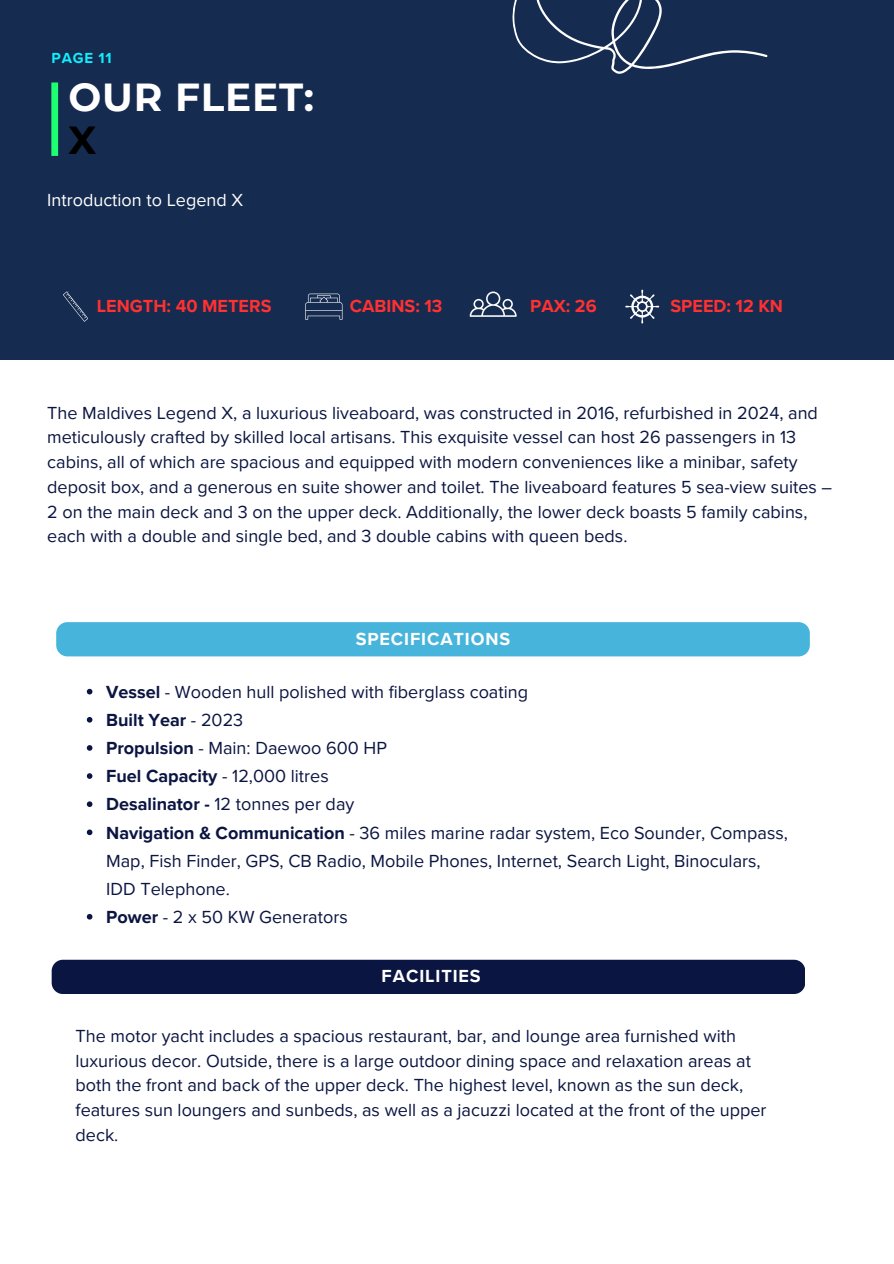
<style>
.page{position:relative;width:894px;height:1264px;background:#fff}
.page>*{position:absolute;margin:0;border:0;box-sizing:border-box;transform-origin:0 0}
.t1{font:700 39px/42.8px "Montserrat";letter-spacing:.02em;color:#fff}
.t2{font:18px/24.8px "Proxima Nova";color:#0b1541}
.t3{font:700 18px "Proxima Nova";color:#ff3131}
.t4{font:700 18px "Proxima Nova";letter-spacing:.05em;color:#fff}
.t5{font:18px "Proxima Nova";color:#fff}
.t6{font:700 18px "Proxima Nova";color:#0b1541}
.t7{font:700 15px "Proxima Nova";letter-spacing:.05em;color:#10eeff}
.s1{color:#000}
.s2{font-weight:700}
.s3{font-weight:400}
</style>
<div class="page">
<div style="left:0;top:0;width:893px;height:359px;background:#152b4f"></div>
<div style="left:51px;top:82px;width:7px;height:74px;background:#1eff71"></div>
<svg style="left:512px;top:0;width:255px;height:74px"></svg>
<div style="left:56px;top:622px;width:753px;height:34px;background:#47b4db;border-radius:11px"></div>
<div style="left:52px;top:959px;width:753px;height:35px;background:#0b1541;border-radius:11px"></div>
<svg style="left:63px;top:291px;width:25px;height:31px"></svg>
<svg style="left:305px;top:293px;width:37px;height:26px"></svg>
<svg style="left:469px;top:291px;width:47px;height:26px"></svg>
<svg style="left:625px;top:289px;width:34px;height:35px"></svg>
<svg style="left:87px;top:688px;width:5px;height:6px"></svg>
<svg style="left:87px;top:717px;width:5px;height:5px"></svg>
<svg style="left:87px;top:745px;width:5px;height:5px"></svg>
<svg style="left:87px;top:773px;width:5px;height:5px"></svg>
<svg style="left:87px;top:801px;width:5px;height:6px"></svg>
<svg style="left:87px;top:829px;width:5px;height:6px"></svg>
<svg style="left:87px;top:914px;width:5px;height:5px"></svg>
<p class="t7" style="left:52px;top:50px;width:61px">PAGE 11</p>
<h1 class="t1" style="left:68px;top:75px;width:247px">OUR FLEET:<br><span class="s1">X</span></h1>
<p class="t5" style="left:47px;top:189px;width:197px">Introduction to Legend X</p>
<p class="t3" style="left:97px;top:296px;width:176px">LENGTH: 40 METERS</p>
<p class="t3" style="left:350px;top:296px;width:94px">CABINS: 13</p>
<p class="t3" style="left:530px;top:296px;width:68px">PAX: 26</p>
<p class="t3" style="left:670px;top:296px;width:114px">SPEED: 12 KN</p>
<h2 class="t2" style="left:47px;top:400px;width:786px">The Maldives Legend X, a luxurious liveaboard, was constructed in 2016, refurbished in 2024, and meticulously crafted by skilled local artisans. This exquisite vessel can host 26 passengers in 13 cabins, all of which are spacious and equipped with modern conveniences like a minibar, safety deposit box, and a generous en suite shower and toilet. The liveaboard features 5 sea-view suites – 2 on the main deck and 3 on the upper deck. Additionally, the lower deck boasts 5 family cabins, each with a double and single bed, and 3 double cabins with queen beds.</h2>
<p class="t4" style="left:355px;top:628px;width:156px">SPECIFICATIONS</p>
<h3 class="t2" style="left:106px;top:680px;width:423px"><span class="s2">Vessel</span> - Wooden hull polished with fiberglass coating</h3>
<p class="t6" style="left:106px;top:709px;width:138px">Built Year <span class="s3">- 2023</span></p>
<p class="t2" style="left:106px;top:736px;width:282px"><span class="s2">Propulsion</span> - Main: Daewoo 600 HP</p>
<p class="t2" style="left:106px;top:764px;width:224px"><span class="s2">Fuel Capacity</span> - 12,000 litres</p>
<p class="t2" style="left:106px;top:792px;width:249px"><span class="s2">Desalinator -</span> 12 tonnes per day</p>
<h2 class="t2" style="left:106px;top:818px;width:683px;line-height:28.2px"><span class="s2">Navigation &amp; Communication</span> - 36 miles marine radar system, Eco Sounder, Compass,<br>Map, Fish Finder, GPS, CB Radio, Mobile Phones, Internet, Search Light, Binoculars,<br>IDD Telephone.</h2>
<h3 class="t2" style="left:106px;top:905px;width:243px"><span class="s2">Power</span> - 2 x 50 KW Generators</h3>
<p class="t4" style="left:381px;top:965px;width:101px">FACILITIES</p>
<p class="t2" style="left:76px;top:1023px;width:692px">The motor yacht includes a spacious restaurant, bar, and lounge area furnished with luxurious decor. Outside, there is a large outdoor dining space and relaxation areas at both the front and back of the upper deck. The highest level, known as the sun deck, features sun loungers and sunbeds, as well as a jacuzzi located at the front of the upper deck.</p>
</div>
